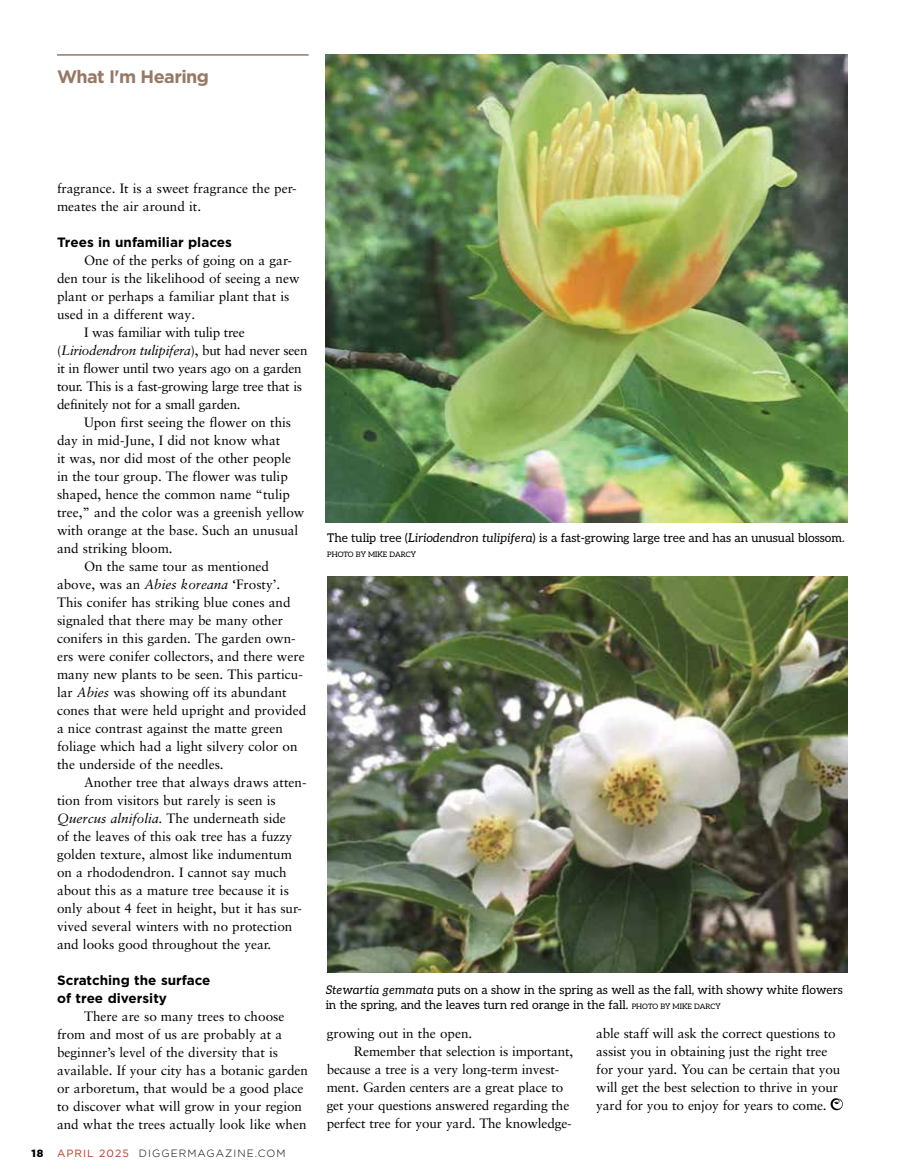
<style>
.page{position:relative;width:905px;height:1175px;background:#fff}
.page>*{position:absolute;margin:0;border:0;box-sizing:border-box;transform-origin:0 0}
.t1{font:700 18px "Gotham";letter-spacing:-.03em;color:#967865}
.t2{font:13.5px/18px "Sabon LT Pro";color:#000}
.t3{font:13.5px "Sabon LT Pro";letter-spacing:-.02em;color:#000}
.t4{font:700 13.5px/18px "Gotham";color:#000}
.t5{font:italic 13.5px "Sabon LT Pro";letter-spacing:-.02em;color:#000}
.t6{font:italic 13.5px "Sabon LT Pro";color:#000}
.t7{font:12px/15px "Aleo";color:#000}
.t8{font:300 10.5px "Gotham";letter-spacing:.1em;color:#000}
.t9{font:900 10.5px "Gotham";color:#000}
.t10{font:7.5px "Aleo";color:#000}
.s1{font-style:normal}
.s2{font-style:italic}
.s3{font-weight:700}
.s4{font-weight:400;color:#b03823}
.s5{font-size:7.5px}
</style>
<div class="page">
<hr style="left:57px;top:54px;width:252px;height:2px;background:#967865">
<svg style="left:830px;top:1098px;width:12px;height:12px"></svg>
<img style="left:326px;top:54px;width:521px;height:468px">
<img style="left:327px;top:576px;width:520px;height:396px">
<hr style="left:904px;top:0;width:1px;height:199px;background:#9fceee">
<h1 class="t1" style="left:57px;top:65px;width:153px">What I'm Hearing</h1>
<p class="t2" style="left:57px;top:179px;width:241px">fragrance. It is a sweet fragrance the per&shy;meates the air around it.</p>
<p class="t4" style="left:57px;top:233px;width:176px">Trees in unfamiliar places</p>
<p class="t2" style="left:84px;top:251px;width:209px">One of the perks of going on a gar-</p>
<p class="t2" style="left:57px;top:269px;width:244px">den tour is the likelihood of seeing a new</p>
<p class="t2" style="left:57px;top:287px;width:234px">plant or perhaps a familiar plant that is</p>
<p class="t2" style="left:57px;top:304px;width:140px">used in a different way.</p>
<p class="t3" style="left:84px;top:323px;width:162px">I was familiar with tulip tree</p>
<p class="t5" style="left:57px;top:341px;width:252px"><span class="s1">(</span>Liriodendron tulipifera<span class="s1">), but had never seen</span></p>
<p class="t3" style="left:57px;top:359px;width:246px">it in flower until two years ago on a garden</p>
<p class="t3" style="left:57px;top:377px;width:246px">tour. This is a fast-growing large tree that is</p>
<p class="t3" style="left:57px;top:395px;width:185px">definitely not for a small garden.</p>
<p class="t2" style="left:84px;top:412px;width:209px">Upon first seeing the flower on this</p>
<p class="t2" style="left:57px;top:430px;width:225px">day in mid-June, I did not know what</p>
<p class="t2" style="left:57px;top:448px;width:236px">it was, nor did most of the other people</p>
<p class="t2" style="left:57px;top:466px;width:232px">in the tour group. The flower was tulip</p>
<p class="t2" style="left:57px;top:484px;width:234px">shaped, hence the common name “tulip</p>
<p class="t2" style="left:57px;top:502px;width:249px">tree,” and the color was a greenish yellow</p>
<p class="t2" style="left:57px;top:520px;width:243px">with orange at the base. Such an unusual</p>
<p class="t2" style="left:57px;top:538px;width:117px">and striking bloom.</p>
<p class="t2" style="left:84px;top:556px;width:186px">On the same tour as mentioned</p>
<p class="t2" style="left:57px;top:574px;width:225px">above, was an <span class="s2">Abies koreana</span> <span class="s3">‘</span>Frosty’.</p>
<p class="t2" style="left:57px;top:592px;width:235px">This conifer has striking blue cones and</p>
<p class="t2" style="left:57px;top:610px;width:227px">signaled that there may be many other</p>
<p class="t2" style="left:57px;top:628px;width:240px">conifers in this garden. The garden own-</p>
<p class="t2" style="left:57px;top:646px;width:249px">ers were conifer collectors, and there were</p>
<p class="t2" style="left:57px;top:664px;width:247px">many new plants to be seen. This particu-</p>
<p class="t2" style="left:57px;top:682px;width:231px">lar <span class="s2">Abies</span> was showing off its abundant</p>
<p class="t2" style="left:57px;top:700px;width:251px">cones that were held upright and provided</p>
<p class="t2" style="left:57px;top:718px;width:227px">a nice contrast against the matte green</p>
<p class="t2" style="left:57px;top:736px;width:242px">foliage which had a light silvery color on</p>
<p class="t2" style="left:57px;top:754px;width:168px">the underside of the needles.</p>
<p class="t2" style="left:84px;top:772px;width:224px">Another tree that always draws atten-</p>
<p class="t2" style="left:57px;top:790px;width:220px">tion from visitors but rarely is seen is</p>
<p class="t6" style="left:57px;top:809px;width:230px">Quercus alnifolia. <span class="s1">The underneath side</span></p>
<p class="t2" style="left:57px;top:826px;width:237px">of the leaves of this oak tree has a fuzzy</p>
<p class="t2" style="left:57px;top:844px;width:236px">golden texture, almost like indumentum</p>
<p class="t2" style="left:57px;top:862px;width:231px">on a rhododendron. I cannot say much</p>
<p class="t2" style="left:57px;top:880px;width:233px">about this as a mature tree because it is</p>
<p class="t2" style="left:57px;top:898px;width:246px">only about 4 feet in height, but it has sur-</p>
<p class="t2" style="left:57px;top:916px;width:237px">vived several winters with no protection</p>
<p class="t2" style="left:57px;top:934px;width:216px">and looks good throughout the year.</p>
<p class="t4" style="left:57px;top:971px;width:155px">Scratching the surface of tree diversity</p>
<p class="t2" style="left:57px;top:1006px;width:252px;text-indent:27px">There are so many trees to choose from and most of us are probably at a beginner’s level of the diversity that is available. If your city has a botanic garden or arboretum, that would be a good place to discover what will grow in your region and what the trees actually look like when</p>
<p class="t9" style="left:31px;top:1145px;width:14px">18</p>
<p class="t8" style="left:57px;top:1146px;width:230px"><span class="s4">APRIL 2025</span> DIGGERMAGAZINE.COM</p>
<p class="t7" style="left:327px;top:530px;width:519px">The tulip tree (<span class="s2">Liriodendron tulipifera</span>) is a fast-growing large tree and has an unusual blossom.</p>
<p class="t10" style="left:327px;top:548px;width:90px">PHOTO BY MIKE DARCY</p>
<p class="t7" style="left:325px;top:981px;width:519px"><span class="s2">Stewartia gemmata</span> puts on a show in the spring as well as the fall, with showy white flowers in the spring, and the leaves turn red orange in the fall. <span class="s5">PHOTO BY MIKE DARCY</span></p>
<p class="t2" style="left:327px;top:1024px;width:147px">growing out in the open.</p>
<p class="t2" style="left:354px;top:1042px;width:221px">Remember that selection is important,</p>
<p class="t2" style="left:327px;top:1060px;width:234px">because a tree is a very long-term invest-</p>
<p class="t2" style="left:327px;top:1078px;width:238px">ment. Garden centers are a great place to</p>
<p class="t2" style="left:327px;top:1096px;width:244px">get your questions answered regarding the</p>
<p class="t2" style="left:327px;top:1114px;width:246px">perfect tree for your yard. The knowledge-</p>
<p class="t2" style="left:596px;top:1024px;width:245px">able staff will ask the correct questions to assist you in obtaining just the right tree for your yard. You can be certain that you will get the best selection to thrive in your yard for you to enjoy for years to come.</p>
</div>
